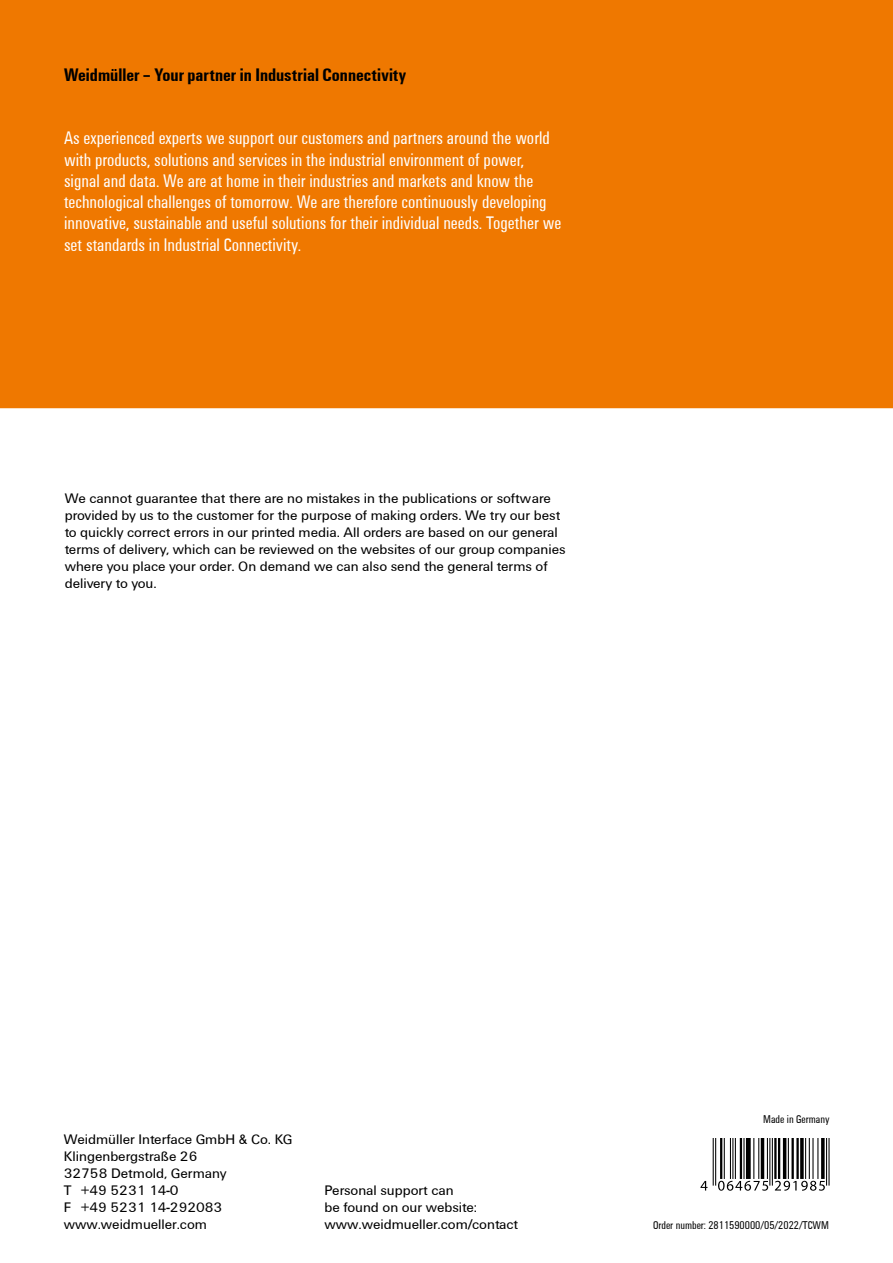
<style>
.page{position:relative;width:893px;height:1263px;background:#fff}
.page>*{position:absolute;margin:0;border:0;box-sizing:border-box;transform-origin:0 0}
.t1{font:18.75px/21.3px "Weidmueller Condensed";color:#fff}
.t2{font:700 18.75px "Weidmueller Condensed";color:#000}
.t3{font:14.25px/17px "Weidmueller";color:#000}
.t4{font:11.7px "Weidmueller Condensed";color:#000}
</style>
<div class="page">
<div style="left:0;top:0;width:893px;height:408px;background:#ef7800"></div>
<hr style="left:715px;top:1138px;width:1px;height:47px;background:#000">
<hr style="left:713px;top:1138px;width:1px;height:47px;background:#000">
<hr style="left:720px;top:1138px;width:2px;height:41px;background:#000">
<hr style="left:735px;top:1138px;width:1px;height:41px;background:#000">
<hr style="left:732px;top:1138px;width:1px;height:41px;background:#000">
<hr style="left:730px;top:1138px;width:1px;height:41px;background:#000">
<hr style="left:724px;top:1138px;width:1px;height:41px;background:#000">
<hr style="left:740px;top:1138px;width:2px;height:41px;background:#000">
<hr style="left:743px;top:1138px;width:1px;height:41px;background:#000">
<div style="left:746px;top:1138px;width:5px;height:41px;background:#000"></div>
<hr style="left:758px;top:1138px;width:1px;height:41px;background:#000">
<hr style="left:753px;top:1138px;width:1px;height:41px;background:#000">
<hr style="left:761px;top:1138px;width:3px;height:41px;background:#000">
<hr style="left:772px;top:1138px;width:1px;height:47px;background:#000">
<hr style="left:769px;top:1138px;width:1px;height:47px;background:#000">
<hr style="left:767px;top:1138px;width:1px;height:41px;background:#000">
<hr style="left:778px;top:1138px;width:2px;height:41px;background:#000">
<hr style="left:774px;top:1138px;width:3px;height:41px;background:#000">
<hr style="left:783px;top:1138px;width:3px;height:41px;background:#000">
<hr style="left:788px;top:1138px;width:1px;height:41px;background:#000">
<hr style="left:796px;top:1138px;width:3px;height:41px;background:#000">
<hr style="left:791px;top:1138px;width:3px;height:41px;background:#000">
<svg style="left:800px;top:1138px;width:4px;height:41px"></svg>
<hr style="left:817px;top:1138px;width:1px;height:41px;background:#000">
<hr style="left:812px;top:1138px;width:1px;height:41px;background:#000">
<hr style="left:809px;top:1138px;width:1px;height:41px;background:#000">
<hr style="left:805px;top:1138px;width:1px;height:41px;background:#000">
<svg style="left:821px;top:1138px;width:4px;height:41px"></svg>
<hr style="left:828px;top:1138px;width:1px;height:47px;background:#000">
<hr style="left:826px;top:1138px;width:1px;height:47px;background:#000">
<svg style="left:700px;top:1181px;width:7px;height:9px"></svg>
<svg style="left:718px;top:1181px;width:50px;height:10px"></svg>
<svg style="left:775px;top:1181px;width:50px;height:10px"></svg>
<h1 class="t2" style="left:64px;top:63px;width:344px">Weidmüller – Your partner in Industrial Connectivity</h1>
<p class="t1" style="left:64px;top:127px;width:499px">As experienced experts we support our customers and partners around the world with products, solutions and services in the industrial environment of power, signal and data. We are at home in their industries and markets and know the technological challenges of tomorrow. We are therefore continuously developing innovative, sustainable and useful solutions for their individual needs. Together we set standards in Industrial Connectivity.</p>
<p class="t3" style="left:65px;top:489px;width:502px">We cannot guarantee that there are no mistakes in the publications or software provided by us to the customer for the purpose of making orders. We try our best to quickly correct errors in our printed media. All orders are based on our general terms of delivery, which can be reviewed on the websites of our group companies where you place your order. On demand we can also send the general terms of delivery to you.</p>
<p class="t3" style="left:64px;top:1130px;width:230px">Weidmüller Interface GmbH &amp; Co. KG<br>Klingenbergstraße 26<br>32758 Detmold, Germany<br>T +49 5231 14-0<br>F +49 5231 14-292083 www.weidmueller.com</p>
<p class="t3" style="left:325px;top:1181px;width:195px">Personal support can<br>be found on our website: www.weidmueller.com/contact</p>
<p class="t4" style="left:763px;top:1112px;width:68px">Made in Germany</p>
<p class="t4" style="left:653px;top:1218px;width:177px">Order number: 2811590000/05/2022/TCWM</p>
</div>
